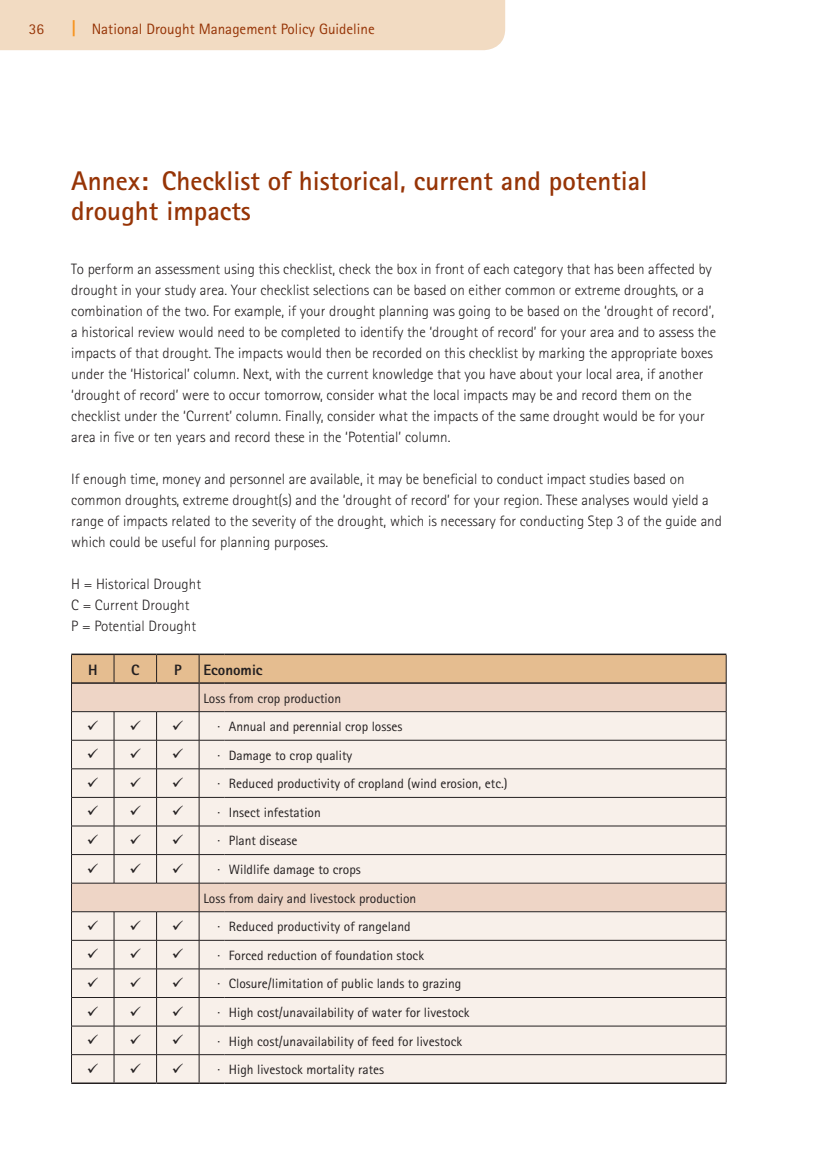
<style>
.page{position:relative;width:836px;height:1155px;background:#fff}
.page>*{position:absolute;margin:0;border:0;box-sizing:border-box;transform-origin:0 0}
.t1{font:700 27px/30px "Rotis Sans Serif";color:#963406}
.t2{font:300 15px/21px "Rotis Sans Serif";color:#231f20}
.t3{font:15px "Rotis Sans Serif";color:#963406}
.t4{font:800 15px "Rotis Sans Serif";color:#231f20}
.t5{font:13.5px/28.5px "Rotis Sans Serif";color:#231f20}
.s1{font-weight:800;font-size:18px;color:#f7931d}
</style>
<div class="page">
<hr style="left:71px;top:653px;width:43px;height:2px;background:#231f20">
<hr style="left:114px;top:653px;width:43px;height:2px;background:#231f20">
<hr style="left:157px;top:653px;width:42px;height:2px;background:#231f20">
<hr style="left:199px;top:653px;width:26px;height:2px;background:#231f20">
<hr style="left:225px;top:653px;width:501px;height:2px;background:#231f20">
<hr style="left:71px;top:1082px;width:43px;height:2px;background:#231f20">
<hr style="left:114px;top:1082px;width:43px;height:2px;background:#231f20">
<hr style="left:157px;top:1082px;width:42px;height:2px;background:#231f20">
<hr style="left:199px;top:1082px;width:26px;height:2px;background:#231f20">
<hr style="left:225px;top:1082px;width:501px;height:2px;background:#231f20">
<div style="left:0;top:0;width:505px;height:50px;background:#f2dbc2"></div>
<svg style="left:71px;top:654px;width:656px;height:428px;background:#ece0d7"></svg>
<p class="t3" style="left:29px;top:20px;width:17px">36</p>
<p class="t3" style="left:71px;top:20px;width:305px"><span class="s1">|</span> National Drought Management Policy Guideline</p>
<h1 class="t1" style="left:71px;top:165px;width:577px">Annex: Checklist of historical, current and potential drought impacts</h1>
<p class="t2" style="left:71px;top:258px;width:646px">To perform an assessment using this checklist, check the box in front of each category that has been affected by drought in your study area. Your checklist selections can be based on either common or extreme droughts, or a combination of the two. For example, if your drought planning was going to be based on the ‘drought of record’, a historical review would need to be completed to identify the ‘drought of record’ for your area and to assess the impacts of that drought. The impacts would then be recorded on this checklist by marking the appropriate boxes under the ‘Historical’ column. Next, with the current knowledge that you have about your local area, if another ‘drought of record’ were to occur tomorrow, consider what the local impacts may be and record them on the checklist under the ‘Current’ column. Finally, consider what the impacts of the same drought would be for your area in five or ten years and record these in the ‘Potential’ column.</p>
<p class="t2" style="left:71px;top:468px;width:652px">If enough time, money and personnel are available, it may be beneficial to conduct impact studies based on common droughts, extreme drought(s) and the ‘drought of record’ for your region. These analyses would yield a range of impacts related to the severity of the drought, which is necessary for conducting Step 3 of the guide and which could be useful for planning purposes.</p>
<p class="t2" style="left:71px;top:573px;width:131px">H = Historical Drought<br>C = Current Drought<br>P = Potential Drought</p>
<p class="t4" style="left:88px;top:660px;width:11px">H</p>
<p class="t4" style="left:131px;top:660px;width:10px">C</p>
<p class="t4" style="left:174px;top:660px;width:9px">P</p>
<p class="t4" style="left:203px;top:660px;width:61px">Economic</p>
<p class="t5" style="left:203px;top:683px;width:139px">Loss from crop production</p>
<p class="t5" style="left:172px;top:712px;width:232px">✓ · Annual and perennial crop losses</p>
<p class="t5" style="left:172px;top:740px;width:182px">✓ · Damage to crop quality</p>
<p class="t5" style="left:172px;top:769px;width:337px">✓ · Reduced productivity of cropland (wind erosion, etc.)</p>
<p class="t5" style="left:172px;top:798px;width:150px">✓ · Insect infestation</p>
<p class="t5" style="left:172px;top:826px;width:127px">✓ · Plant disease</p>
<p class="t5" style="left:203px;top:855px;width:214px;text-indent:-31px">✓ · Wildlife damage to crops<br>Loss from dairy and livestock production</p>
<p class="t5" style="left:172px;top:912px;width:240px">✓ · Reduced productivity of rangeland</p>
<p class="t5" style="left:172px;top:940px;width:254px">✓ · Forced reduction of foundation stock</p>
<p class="t5" style="left:172px;top:969px;width:291px">✓ · Closure/limitation of public lands to grazing</p>
<p class="t5" style="left:172px;top:998px;width:299px">✓ · High cost/unavailability of water for livestock</p>
<p class="t5" style="left:172px;top:1026px;width:292px">✓ · High cost/unavailability of feed for livestock</p>
<p class="t5" style="left:172px;top:1055px;width:214px">✓ · High livestock mortality rates</p>
</div>
